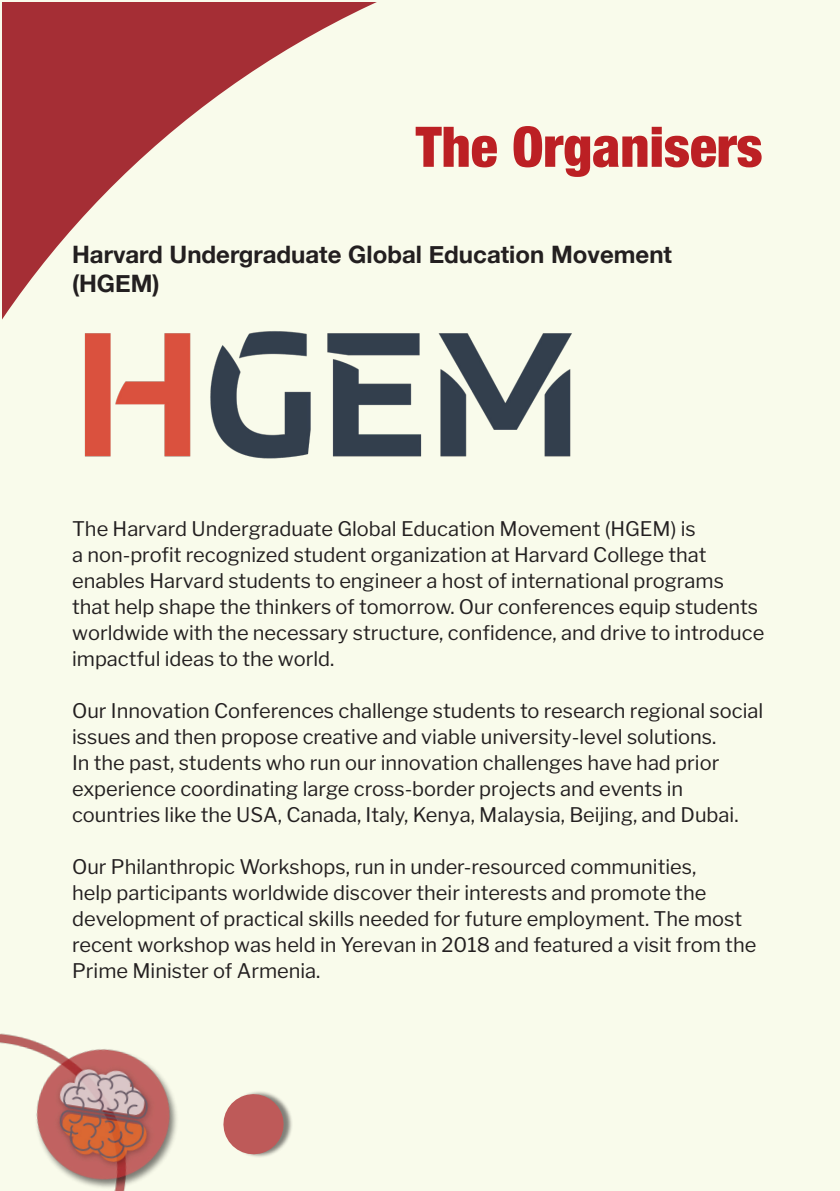
<style>
.page{position:relative;width:840px;height:1191px;background:#fff}
.page>*{position:absolute;margin:0;border:0;box-sizing:border-box;transform-origin:0 0}
.t1{font:900 condensed 56px "Helvetica Neue";color:#bc2024}
.t2{font:700 24px "Helvetica Neue";color:#231f20}
.t3{font:20px/26px "Libre Franklin";color:#231f20}
</style>
<div class="page">
<div style="left:0;top:0;width:839px;height:1191px;background:#f9fbeb"></div>
<img style="left:0;top:943px;width:228px;height:248px">
<div style="left:225px;top:1090px;width:69px;height:68px;background:#231f20;opacity:.77"></div>
<svg style="left:220px;top:1090px;width:67px;height:68px"></svg>
<img style="left:72px;top:298px;width:510px;height:208px">
<p class="t1" style="left:415px;top:101px;width:348px">The Organisers</p>
<p class="t2" style="left:72px;top:236px;width:601px">Harvard Undergraduate Global Education Movement</p>
<p class="t2" style="left:72px;top:264px;width:89px">(HGEM)</p>
<p class="t3" style="left:72px;top:515px;width:693px">The Harvard Undergraduate Global Education Movement (HGEM) is<br>a non-profit recognized student organization at Harvard College that enables Harvard students to engineer a host of international programs that help shape the thinkers of tomorrow. Our conferences equip students worldwide with the necessary structure, confidence, and drive to introduce impactful ideas to the world.</p>
<p class="t3" style="left:72px;top:697px;width:692px">Our Innovation Conferences challenge students to research regional social issues and then propose creative and viable university-level solutions.<br>In the past, students who run our innovation challenges have had prior experience coordinating large cross-border projects and events in countries like the USA, Canada, Italy, Kenya, Malaysia, Beijing, and Dubai.</p>
<p class="t3" style="left:72px;top:853px;width:685px">Our Philanthropic Workshops, run in under-resourced communities,<br>help participants worldwide discover their interests and promote the development of practical skills needed for future employment. The most recent workshop was held in Yerevan in 2018 and featured a visit from the Prime Minister of Armenia.</p>
</div>
